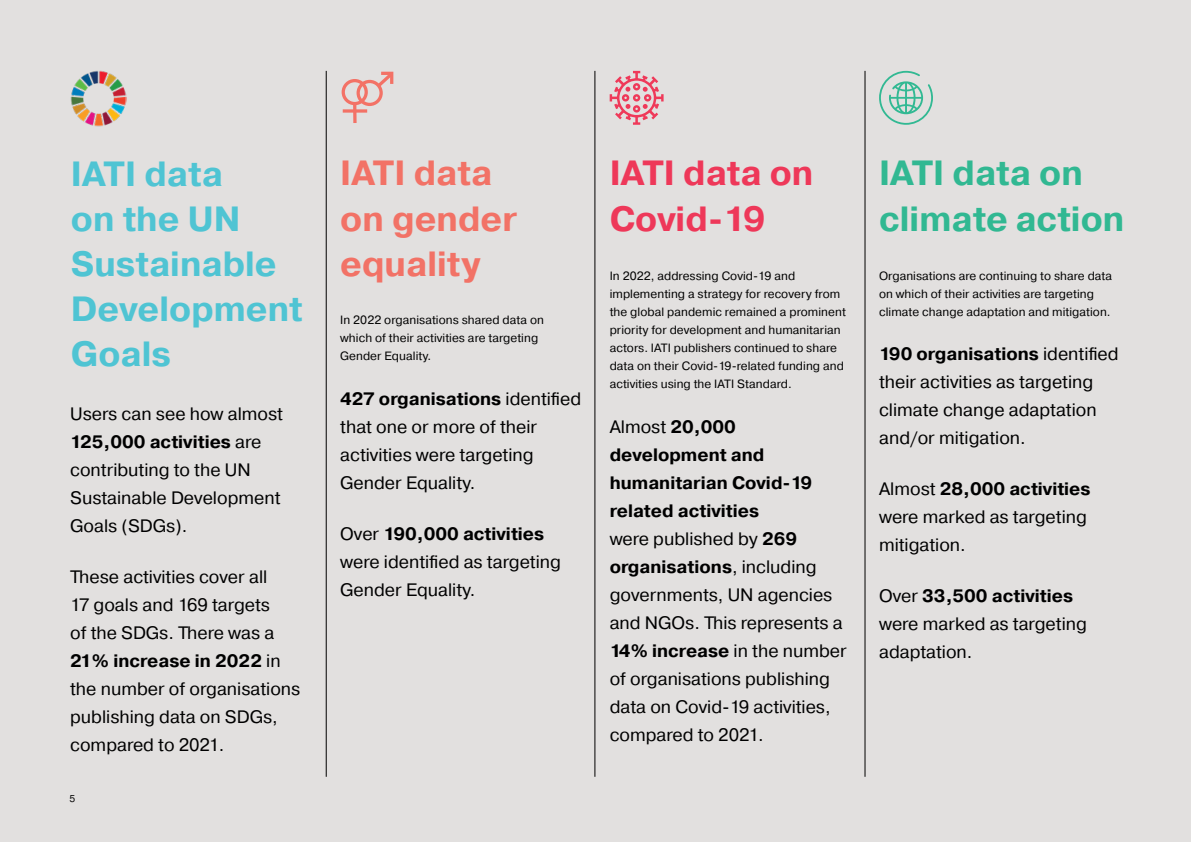
<style>
.page{position:relative;width:1191px;height:842px;background:#e2e0df}
.page>*{position:absolute;margin:0;border:0;box-sizing:border-box;transform-origin:0 0}
.t1{font:700 35px/45px "Pragmatica";color:#4fc4d3}
.t2{font:700 35px/45px "Pragmatica";color:#f27266}
.t3{font:700 35px/45px "Pragmatica";color:#31b892}
.t4{font:700 35px/45px "Pragmatica";color:#ee3859}
.t5{font:18px/28px "Pragmatica";color:#000}
.t6{font:12px/18px "Pragmatica";letter-spacing:.005em;color:#000}
.t7{font:10px "Pragmatica";color:#000}
.s1{font-weight:700}
</style>
<div class="page">
<svg style="left:609px;top:71px;width:54px;height:54px"></svg>
<img style="left:71px;top:71px;width:55px;height:55px">
<svg style="left:879px;top:71px;width:54px;height:54px"></svg>
<div style="left:341px;top:79px;width:27px;height:26px;border:3px solid #f37266;border-radius:50%"></div>
<div style="left:356px;top:80px;width:27px;height:26px;border:3px solid #f37266;border-radius:50%"></div>
<hr style="left:353px;top:104px;width:3px;height:19px;background:#f37266">
<svg style="left:343px;top:109px;width:24px;height:4px"></svg>
<svg style="left:374px;top:71px;width:20px;height:19px"></svg>
<hr style="left:326px;top:71px;width:1px;height:706px;background:#000">
<hr style="left:595px;top:71px;width:1px;height:706px;background:#000">
<hr style="left:865px;top:71px;width:1px;height:706px;background:#000">
<h1 class="t1" style="left:71px;top:151px;width:233px">IATI data<br>on the UN<br>Sustainable<br>Development<br>Goals</h1>
<p class="t5" style="left:70px;top:400px;width:214px">Users can see how almost<br><span class="s1">125,000 activities</span> are contributing to the UN<br>Sustainable Development<br>Goals (SDGs).</p>
<p class="t5" style="left:70px;top:563px;width:232px">These activities cover all<br>17 goals and 169 targets<br>of the SDGs. There was a<br><span class="s1">21% increase in 2022</span> in the number of organisations publishing data on SDGs, compared to 2021.</p>
<p class="t7" style="left:69px;top:792px;width:7px">5</p>
<h1 class="t2" style="left:340px;top:151px;width:178px">IATI data on gender equality</h1>
<p class="t6" style="left:340px;top:312px;width:205px">In 2022 organisations shared data on which of their activities are targeting<br>Gender Equality.</p>
<p class="t5" style="left:340px;top:385px;width:242px"><span class="s1">427 organisations</span> identified that one or more of their activities were targeting<br>Gender Equality.</p>
<p class="t5" style="left:340px;top:520px;width:222px">Over <span class="s1">190,000 activities </span>were identified as targeting<br>Gender Equality.</p>
<h1 class="t4" style="left:609px;top:151px;width:205px">IATI data on<br>Covid-19</h1>
<h1 class="t3" style="left:879px;top:151px;width:247px">IATI data on climate action</h1>
<p class="t6" style="left:609px;top:267px;width:238px">In 2022, addressing Covid-19 and implementing a strategy for recovery from the global pandemic remained a prominent priority for development and humanitarian actors. IATI publishers continued to share data on their Covid-19-related funding and activities using the IATI Standard.</p>
<p class="t5" style="left:609px;top:413px;width:239px">Almost <span class="s1">20,000 development and humanitarian Covid-19 related activities<br></span>were published by <span class="s1">269 organisations</span>, including governments, UN agencies and NGOs. This represents a<br><span class="s1">14% increase</span> in the number of organisations publishing data on Covid-19 activities, compared to 2021.</p>
<p class="t6" style="left:879px;top:267px;width:235px">Organisations are continuing to share data on which of their activities are targeting climate change adaptation and mitigation.</p>
<p class="t5" style="left:879px;top:341px;width:241px"><span class="s1">190 organisations</span> identified their activities as targeting climate change adaptation and/or mitigation.</p>
<p class="t5" style="left:879px;top:475px;width:213px">Almost <span class="s1">28,000 activities </span>were marked as targeting mitigation.</p>
<p class="t5" style="left:879px;top:582px;width:209px">Over <span class="s1">33,500 activities </span>were marked as targeting adaptation.</p>
</div>
